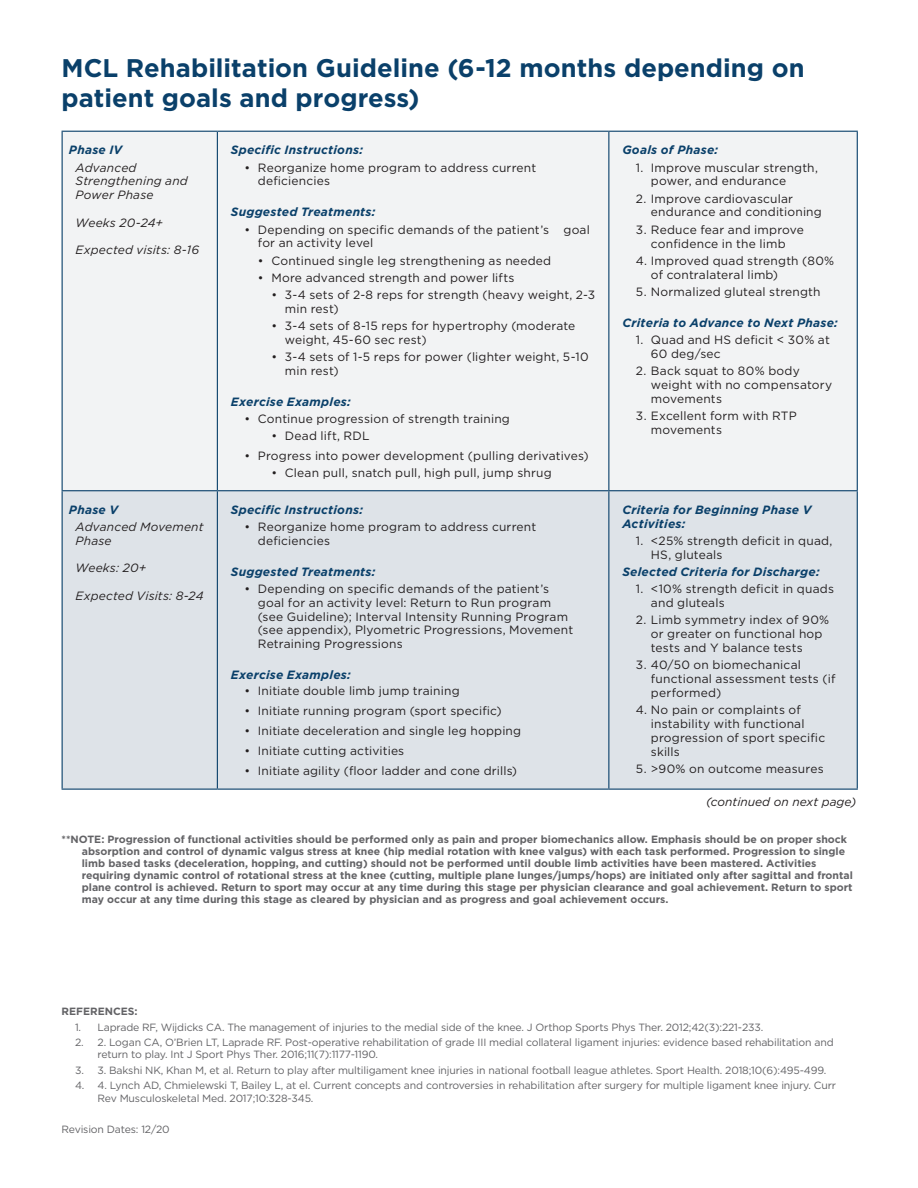
<style>
.page{position:relative;width:918px;height:1188px;background:#fff}
.page>*{position:absolute;margin:0;border:0;box-sizing:border-box;transform-origin:0 0}
.t1{font:700 25.5px/29.2px "Gotham";color:#0a406a}
.t2{font:12px/13.8px "Gotham";letter-spacing:.015em;color:#231f20}
.t3{font:italic 700 12px/13.8px "Gotham";letter-spacing:.02em;color:#0a406a}
.t4{font:italic 12px/13.8px "Gotham";letter-spacing:.01em;color:#231f20}
.t5{font:700 10.5px/12px "Gotham";color:#636366}
.t6{font:10.5px/12.1px "Gotham";letter-spacing:-.015em;color:#636366}
</style>
<div class="page">
<div style="left:63px;top:132px;width:794px;height:358px;background:#f2f3f4"></div>
<div style="left:63px;top:491px;width:794px;height:298px;background:#dee3e8"></div>
<hr style="left:62px;top:131px;width:155px;height:1px;background:#0a406a">
<hr style="left:62px;top:132px;width:1px;height:358px;background:#0a406a">
<hr style="left:217px;top:131px;width:392px;height:1px;background:#0a406a">
<hr style="left:217px;top:132px;width:1px;height:358px;background:#0a406a">
<hr style="left:609px;top:131px;width:249px;height:1px;background:#0a406a">
<hr style="left:608px;top:132px;width:1px;height:358px;background:#0a406a">
<hr style="left:857px;top:132px;width:1px;height:358px;background:#0a406a">
<hr style="left:62px;top:490px;width:155px;height:1px;background:#0a406a">
<hr style="left:62px;top:491px;width:1px;height:298px;background:#0a406a">
<hr style="left:217px;top:490px;width:392px;height:1px;background:#0a406a">
<hr style="left:217px;top:491px;width:1px;height:298px;background:#0a406a">
<hr style="left:609px;top:490px;width:249px;height:1px;background:#0a406a">
<hr style="left:608px;top:491px;width:1px;height:298px;background:#0a406a">
<hr style="left:857px;top:491px;width:1px;height:298px;background:#0a406a">
<hr style="left:62px;top:789px;width:155px;height:1px;background:#0a406a">
<hr style="left:217px;top:789px;width:392px;height:1px;background:#0a406a">
<hr style="left:609px;top:789px;width:249px;height:1px;background:#0a406a">
<h1 class="t1" style="left:62px;top:53px;width:745px">MCL Rehabilitation Guideline (6-12 months depending on patient goals and progress)</h1>
<p class="t3" style="left:69px;top:143px;width:55px">Phase IV</p>
<p class="t4" style="left:76px;top:160px;width:114px">Advanced<br>Strengthening and<br>Power Phase</p>
<p class="t4" style="left:76px;top:215px;width:89px">Weeks 20-24+</p>
<p class="t4" style="left:76px;top:243px;width:125px">Expected visits: 8-16</p>
<p class="t3" style="left:69px;top:503px;width:51px">Phase V</p>
<p class="t4" style="left:76px;top:520px;width:129px">Advanced Movement<br>Phase</p>
<p class="t4" style="left:76px;top:561px;width:72px">Weeks: 20+</p>
<p class="t4" style="left:76px;top:589px;width:129px">Expected Visits: 8-24</p>
<p class="t3" style="left:231px;top:143px;width:134px">Specific Instructions:</p>
<p class="t2" style="left:258px;top:160px;width:280px;text-indent:-14px">• Reorganize home program to address current deficiencies</p>
<p class="t3" style="left:231px;top:205px;width:146px">Suggested Treatments:</p>
<p class="t2" style="left:258px;top:222px;width:334px;text-indent:-14px">• Depending on specific demands of the patient’s goal for an activity level</p>
<p class="t2" style="left:258px;top:253px;width:295px">• Continued single leg strengthening as needed</p>
<p class="t2" style="left:258px;top:271px;width:258px">• More advanced strength and power lifts</p>
<p class="t2" style="left:285px;top:288px;width:312px;text-indent:-14px">• 3-4 sets of 2-8 reps for strength (heavy weight, 2-3 min rest)</p>
<p class="t2" style="left:285px;top:319px;width:292px;text-indent:-14px">• 3-4 sets of 8-15 reps for hypertrophy (moderate weight, 45-60 sec rest)</p>
<p class="t2" style="left:285px;top:350px;width:305px;text-indent:-14px">• 3-4 sets of 1-5 reps for power (lighter weight, 5-10 min rest)</p>
<p class="t3" style="left:231px;top:395px;width:121px">Exercise Examples:</p>
<p class="t2" style="left:244px;top:411px;width:267px">• Continue progression of strength training</p>
<p class="t2" style="left:271px;top:428px;width:100px">• Dead lift, RDL</p>
<p class="t2" style="left:244px;top:448px;width:346px">• Progress into power development (pulling derivatives)</p>
<p class="t2" style="left:271px;top:466px;width:282px">• Clean pull, snatch pull, high pull, jump shrug</p>
<p class="t3" style="left:231px;top:503px;width:134px">Specific Instructions:</p>
<p class="t2" style="left:258px;top:520px;width:280px;text-indent:-14px">• Reorganize home program to address current deficiencies</p>
<p class="t3" style="left:231px;top:564px;width:146px">Suggested Treatments:</p>
<p class="t2" style="left:258px;top:582px;width:317px;text-indent:-14px">• Depending on specific demands of the patient’s goal for an activity level: Return to Run program (see Guideline); Interval Intensity Running Program (see appendix), Plyometric Progressions, Movement Retraining Progressions</p>
<p class="t3" style="left:231px;top:668px;width:121px">Exercise Examples:</p>
<p class="t2" style="left:244px;top:684px;width:217px">• Initiate double limb jump training</p>
<p class="t2" style="left:244px;top:704px;width:259px">• Initiate running program (sport specific)</p>
<p class="t2" style="left:244px;top:724px;width:278px">• Initiate deceleration and single leg hopping</p>
<p class="t2" style="left:244px;top:744px;width:161px">• Initiate cutting activities</p>
<p class="t2" style="left:244px;top:764px;width:274px">• Initiate agility (floor ladder and cone drills)</p>
<p class="t3" style="left:622px;top:143px;width:97px">Goals of Phase:</p>
<p class="t2" style="left:651px;top:160px;width:169px;text-indent:-15px">1. Improve muscular strength, power, and endurance</p>
<p class="t2" style="left:651px;top:191px;width:173px;text-indent:-15px">2. Improve cardiovascular endurance and conditioning</p>
<p class="t2" style="left:636px;top:222px;width:170px;text-align:center">3. Reduce fear and improve confidence in the limb</p>
<p class="t2" style="left:651px;top:253px;width:185px;text-indent:-15px">4. Improved quad strength (80% of contralateral limb)</p>
<p class="t2" style="left:636px;top:285px;width:186px">5. Normalized gluteal strength</p>
<p class="t3" style="left:622px;top:316px;width:217px">Criteria to Advance to Next Phase:</p>
<p class="t2" style="left:651px;top:333px;width:181px;text-indent:-15px">1. Quad and HS deficit &lt; 30% at<br>60 deg/sec</p>
<p class="t2" style="left:651px;top:364px;width:183px;text-indent:-15px">2. Back squat to 80% body weight with no compensatory movements</p>
<p class="t2" style="left:651px;top:409px;width:147px;text-indent:-15px">3. Excellent form with RTP movements</p>
<p class="t3" style="left:622px;top:502px;width:191px">Criteria for Beginning Phase V<br>Activities:</p>
<p class="t2" style="left:651px;top:533px;width:183px;text-indent:-15px">1. &lt;25% strength deficit in quad,<br>HS, gluteals</p>
<p class="t3" style="left:622px;top:565px;width:199px">Selected Criteria for Discharge:</p>
<p class="t2" style="left:651px;top:582px;width:185px;text-indent:-15px">1. &lt;10% strength deficit in quads and gluteals</p>
<p class="t2" style="left:651px;top:613px;width:180px;text-indent:-15px">2. Limb symmetry index of 90% or greater on functional hop tests and Y balance tests</p>
<p class="t2" style="left:651px;top:658px;width:186px;text-indent:-15px">3. 40/50 on biomechanical functional assessment tests (if performed)</p>
<p class="t2" style="left:651px;top:703px;width:176px;text-indent:-15px">4. No pain or complaints of instability with functional progression of sport specific skills</p>
<p class="t2" style="left:636px;top:761px;width:189px">5. &gt;90% on outcome measures</p>
<p class="t4" style="left:706px;top:795px;width:152px">(continued on next page)</p>
<p class="t5" style="left:82px;top:833px;width:773px;text-indent:-20px">**NOTE: Progression of functional activities should be performed only as pain and proper biomechanics allow. Emphasis should be on proper shock absorption and control of dynamic valgus stress at knee (hip medial rotation with knee valgus) with each task performed. Progression to single limb based tasks (deceleration, hopping, and cutting) should not be performed until double limb activities have been mastered. Activities requiring dynamic control of rotational stress at the knee (cutting, multiple plane lunges/jumps/hops) are initiated only after sagittal and frontal plane control is achieved. Return to sport may occur at any time during this stage per physician clearance and goal achievement. Return to sport may occur at any time during this stage as cleared by physician and as progress and goal achievement occurs.</p>
<p class="t5" style="left:62px;top:1005px;width:78px">REFERENCES:</p>
<p class="t6" style="left:75px;top:1021px;width:690px">1. Laprade RF, Wijdicks CA. The management of injuries to the medial side of the knee. J Orthop Sports Phys Ther. 2012;42(3):221-233.</p>
<p class="t6" style="left:98px;top:1036px;width:738px;text-indent:-23px">2. 2. Logan CA, O’Brien LT, Laprade RF. Post-operative rehabilitation of grade III medial collateral ligament injuries: evidence based rehabilitation and return to play. Int J Sport Phys Ther. 2016;11(7):1177-1190.</p>
<p class="t6" style="left:75px;top:1064px;width:753px">3. 3. Bakshi NK, Khan M, et al. Return to play after multiligament knee injuries in national football league athletes. Sport Health. 2018;10(6):495-499.</p>
<p class="t6" style="left:98px;top:1079px;width:740px;text-indent:-23px">4. 4. Lynch AD, Chmielewski T, Bailey L, at el. Current concepts and controversies in rehabilitation after surgery for multiple ligament knee injury. Curr<br>Rev Musculoskeletal Med. 2017;10:328-345.</p>
<p class="t6" style="left:62px;top:1123px;width:110px">Revision Dates: 12/20</p>
</div>
